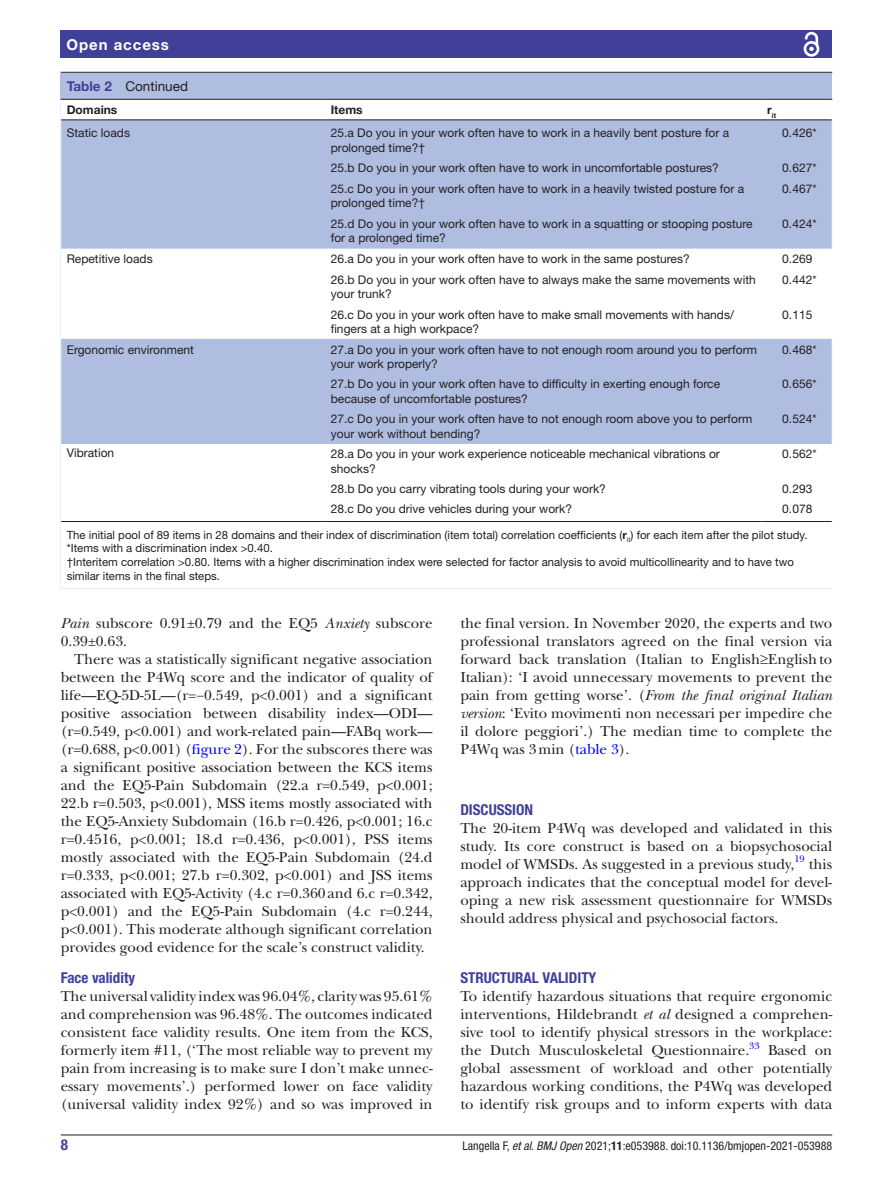
<style>
.page{position:relative;width:893px;height:1191px;background:#fff}
.page>*{position:absolute;margin:0;border:0;box-sizing:border-box;transform-origin:0 0}
.t1{font:15px/18px "New Baskerville";color:#231f20;text-align:justify}
.t2{font:700 condensed 15px "Helvetica Neue LT Std";color:#414099}
.t3{font:700 15px "Helvetica Neue LT Std";letter-spacing:.065em;color:#fff}
.t4{font:13.5px "Helvetica Neue LT Std";color:#231f20}
.t5{font:12px/14.4px "Helvetica Neue LT Std";color:#231f20}
.t6{font:condensed 12px "Helvetica Neue LT Std";color:#231f20}
.t7{font:700 12px "Helvetica Neue LT Std";color:#231f20}
.t8{font:11.4px/13.6px "Helvetica Neue LT Std";color:#231f20}
.t9{font:9.9px "New Baskerville";color:#00f}
.t10{font:700 7.05px "Helvetica Neue LT Std";color:#231f20}
.s1{font-weight:700;color:#414099}
.s2{font-weight:700}
.s3{font-style:italic}
.s4{color:#00f}
</style>
<div class="page">
<hr style="left:61px;top:1134px;width:771px;height:1px;background:#231f20">
<div style="left:61px;top:31px;width:771px;height:27px;background:#414099"></div>
<svg style="left:803px;top:31px;width:17px;height:26px"></svg>
<svg style="left:61px;top:120px;width:771px;height:324px;fill:#afbde1"></svg>
<hr style="left:61px;top:99px;width:264px;height:1px;background:#231f20">
<hr style="left:61px;top:119px;width:264px;height:1px;background:#231f20">
<hr style="left:325px;top:99px;width:436px;height:1px;background:#231f20">
<hr style="left:325px;top:119px;width:436px;height:1px;background:#231f20">
<hr style="left:761px;top:99px;width:71px;height:1px;background:#231f20">
<hr style="left:761px;top:119px;width:71px;height:1px;background:#231f20">
<hr style="left:61px;top:521px;width:264px;height:1px;background:#231f20">
<hr style="left:325px;top:521px;width:436px;height:1px;background:#231f20">
<hr style="left:761px;top:521px;width:71px;height:1px;background:#231f20">
<svg style="left:60px;top:100px;width:1px;height:20px"></svg>
<svg style="left:60px;top:158px;width:1px;height:20px"></svg>
<svg style="left:60px;top:248px;width:1px;height:21px"></svg>
<svg style="left:60px;top:479px;width:1px;height:42px"></svg>
<div style="left:61px;top:73px;width:771px;height:18px;background:#afbde1"></div>
<hr style="left:61px;top:72px;width:771px;height:1px;background:#231f20">
<p class="t3" style="left:66px;top:35px;width:104px">Open access</p>
<p class="t4" style="left:67px;top:78px;width:123px"><span class="s1">Table 2</span> Continued</p>
<p class="t7" style="left:67px;top:102px;width:52px">Domains</p>
<p class="t7" style="left:331px;top:102px;width:33px">Items</p>
<p class="t10" style="left:767px;top:111px;width:10px"><sup>r</sup>it</p>
<p class="t5" style="left:67px;top:126px;width:65px">Static loads</p>
<p class="t5" style="left:331px;top:126px;width:400px">25.a Do you in your work often have to work in a heavily bent posture for a prolonged time?†</p>
<p class="t5" style="left:782px;top:126px;width:36px">0.426*</p>
<p class="t5" style="left:331px;top:161px;width:390px">25.b Do you in your work often have to work in uncomfortable postures?</p>
<p class="t5" style="left:782px;top:161px;width:36px">0.627*</p>
<p class="t5" style="left:331px;top:181px;width:415px">25.c Do you in your work often have to work in a heavily twisted posture for a prolonged time?†</p>
<p class="t5" style="left:782px;top:181px;width:36px">0.467*</p>
<p class="t5" style="left:331px;top:216px;width:423px">25.d Do you in your work often have to work in a squatting or stooping posture for a prolonged time?</p>
<p class="t5" style="left:782px;top:216px;width:36px">0.424*</p>
<p class="t5" style="left:67px;top:251px;width:88px">Repetitive loads</p>
<p class="t5" style="left:331px;top:251px;width:360px">26.a Do you in your work often have to work in the same postures?</p>
<p class="t5" style="left:782px;top:251px;width:32px">0.269</p>
<p class="t5" style="left:331px;top:272px;width:426px">26.b Do you in your work often have to always make the same movements with your trunk?</p>
<p class="t5" style="left:782px;top:272px;width:36px">0.442*</p>
<p class="t5" style="left:331px;top:307px;width:405px">26.c Do you in your work often have to make small movements with hands/ fingers at a high workpace?</p>
<p class="t5" style="left:782px;top:307px;width:32px">0.115</p>
<p class="t5" style="left:67px;top:342px;width:129px">Ergonomic environment</p>
<p class="t5" style="left:331px;top:342px;width:428px">27.a Do you in your work often have to not enough room around you to perform your work properly?</p>
<p class="t5" style="left:782px;top:342px;width:36px">0.468*</p>
<p class="t5" style="left:331px;top:377px;width:391px">27.b Do you in your work often have to difficulty in exerting enough force because of uncomfortable postures?</p>
<p class="t5" style="left:782px;top:377px;width:36px">0.656*</p>
<p class="t5" style="left:331px;top:412px;width:423px">27.c Do you in your work often have to not enough room above you to perform your work without bending?</p>
<p class="t5" style="left:782px;top:412px;width:36px">0.524*</p>
<p class="t5" style="left:67px;top:445px;width:49px">Vibration</p>
<p class="t5" style="left:331px;top:447px;width:391px">28.a Do you in your work experience noticeable mechanical vibrations or shocks?</p>
<p class="t5" style="left:782px;top:447px;width:36px">0.562*</p>
<p class="t5" style="left:331px;top:482px;width:277px">28.b Do you carry vibrating tools during your work?</p>
<p class="t5" style="left:782px;top:482px;width:32px">0.293</p>
<p class="t5" style="left:331px;top:501px;width:243px">28.c Do you drive vehicles during your work?</p>
<p class="t5" style="left:782px;top:501px;width:32px">0.078</p>
<p class="t8" style="left:67px;top:527px;width:742px">The initial pool of 89 items in 28 domains and their index of discrimination (item total) correlation coefficients (<span class="s2">r</span><sub>it</sub>) for each item after the pilot study. *Items with a discrimination index &gt;0.40.<br>†Interitem correlation &gt;0.80. Items with a higher discrimination index were selected for factor analysis to avoid multicollinearity and to have two similar items in the final steps.</p>
<p class="t1" style="left:61px;top:614px;width:373px"><span class="s3">Pain</span> subscore 0.91±0.79 and the EQ5 <span class="s3">Anxiety</span> subscore<br>0.39±0.63.</p>
<p class="t1" style="left:61px;top:650px;width:373px;text-indent:14px">There was a statistically significant negative association between the P4Wq score and the indicator of quality of life—EQ-5D-5L—(r=−0.549, p&lt;0.001) and a significant positive association between disability index—ODI— (r=0.549, p&lt;0.001) and work-related pain—FABq work— (r=0.688, p&lt;0.001) (<span class="s4">figure 2</span>). For the subscores there was a significant positive association between the KCS items and the EQ5-Pain Subdomain (22.a r=0.549, p&lt;0.001; 22.b r=0.503, p&lt;0.001), MSS items mostly associated with the EQ5-Anxiety Subdomain (16.b r=0.426, p&lt;0.001; 16.c r=0.4516, p&lt;0.001; 18.d r=0.436, p&lt;0.001), PSS items mostly associated with the EQ5-Pain Subdomain (24.d r=0.333, p&lt;0.001; 27.b r=0.302, p&lt;0.001) and JSS items associated with EQ5-Activity (4.c r=0.360and 6.c r=0.342, p&lt;0.001) and the EQ5-Pain Subdomain (4.c r=0.244, p&lt;0.001). This moderate although significant correlation provides good evidence for the scale’s construct validity.</p>
<p class="t2" style="left:61px;top:969px;width:76px">Face validity</p>
<p class="t1" style="left:61px;top:987px;width:373px">The universal validity index was 96.04%, clarity was 95.61% and comprehension was 96.48%. The outcomes indicated consistent face validity results. One item from the KCS, formerly item #11, (‘The most reliable way to prevent my pain from increasing is to make sure I don’t make unnec&shy;essary movements’.) performed lower on face validity (universal validity index 92%) and so was improved in</p>
<p class="t1" style="left:460px;top:614px;width:373px">the final version. In November 2020, the experts and two professional translators agreed on the final version via forward back translation (Italian to English≥Englishto Italian): ‘I avoid unnecessary movements to prevent the pain from getting worse’. (<span class="s3">From the final original Italian version</span>: ‘Evito movimenti non necessari per impedire che il dolore peggiori’.) The median time to complete the P4Wq was 3min (<span class="s4">table 3</span>).</p>
<p class="t2" style="left:460px;top:800px;width:74px">DISCUSSION</p>
<p class="t1" style="left:460px;top:818px;width:373px">The 20-item P4Wq was developed and validated in this study. Its core construct is based on a biopsychosocial model of WMSDs. As suggested in a previous study,</p>
<p class="t9" style="left:794px;top:852px;width:12px">19</p>
<p class="t1" style="left:460px;top:854px;width:373px;text-indent:348px">this approach indicates that the conceptual model for devel&shy;oping a new risk assessment questionnaire for WMSDs should address physical and psychosocial factors.</p>
<p class="t2" style="left:460px;top:969px;width:137px">STRUCTURAL VALIDITY</p>
<p class="t1" style="left:460px;top:987px;width:373px">To identify hazardous situations that require ergonomic interventions, Hildebrandt <span class="s3">et al</span> designed a comprehen&shy;sive tool to identify physical stressors in the workplace: the Dutch Musculoskeletal Questionnaire.</p>
<p class="t9" style="left:749px;top:1039px;width:12px">33</p>
<p class="t1" style="left:460px;top:1041px;width:373px;text-indent:308px">Based on global assessment of workload and other potentially hazardous working conditions, the P4Wq was developed to identify risk groups and to inform experts with data</p>
<p class="t2" style="left:61px;top:1135px;width:9px">8</p>
<p class="t6" style="left:463px;top:1138px;width:371px">Langella F, <span class="s3">et al</span>. <span class="s3">BMJ Open</span> 2021;<span class="s2">11</span>:e053988. doi:10.1136/bmjopen-2021-053988</p>
</div>
